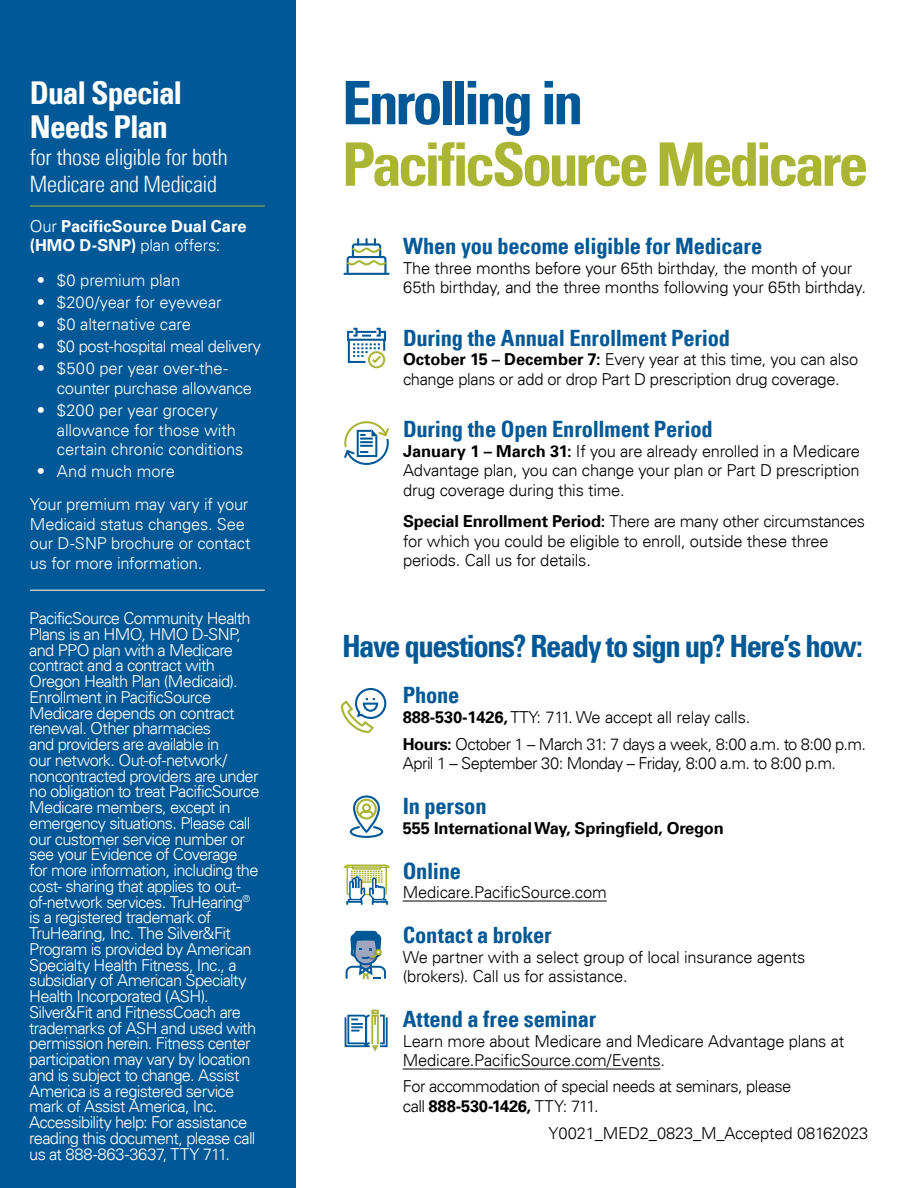
<style>
.page{position:relative;width:918px;height:1188px;background:#fff}
.page>*{position:absolute;margin:0;border:0;box-sizing:border-box;transform-origin:0 0}
.t1{font:700 condensed 60px "Univers LT";letter-spacing:-.06em;color:#a9b533}
.t2{font:700 condensed 60px "Univers LT";letter-spacing:-.065em;color:#005996}
.t3{font:700 condensed 31.5px/34.5px "Univers LT";letter-spacing:-.035em;color:#fff}
.t4{font:700 condensed 30.75px "Univers LT";letter-spacing:-.05em;color:#005996}
.t5{font:700 condensed 22.5px "Univers LT";letter-spacing:-.01em;color:#005996}
.t6{font:300 condensed 22.5px/27px "Univers LT";letter-spacing:-.015em;color:#fff}
.t7{font:300 16.5px/15.8px "Univers LT";letter-spacing:-.04em;color:#fff}
.t8{font:300 16.5px/19.5px "Univers LT";letter-spacing:-.015em;color:#000}
.t9{font:300 16.5px/19.5px "Univers LT";letter-spacing:-.005em;color:#fff}
.t10{font:300 16.5px/19.5px "Univers LT";letter-spacing:-.01em;color:#fff}
.t11{font:300 16.5px "Univers LT";letter-spacing:-.035em;color:#000}
.t12{font:700 16.5px/19.5px "Univers LT";color:#fff}
.t13{font:300 16.5px/19.5px "Univers LT";letter-spacing:-.02em;color:#fff}
.t14{font:700 16.5px "Univers LT";letter-spacing:-.01em;color:#000}
.t15{font:300 16.5px/33px "Univers LT";letter-spacing:-.015em;color:#fff}
.s1{font-weight:300}
.s2{font-weight:700}
</style>
<div class="page">
<div style="left:0;top:0;width:295px;height:1188px;background:#005996"></div>
<hr style="left:403px;top:901px;width:204px;height:1px;background:#000">
<hr style="left:403px;top:1069px;width:258px;height:1px;background:#000">
<hr style="left:30px;top:206px;width:235px;height:1px;background:#a9b533">
<svg style="left:343px;top:238px;width:47px;height:37px"></svg>
<svg style="left:347px;top:327px;width:39px;height:42px"></svg>
<svg style="left:344px;top:421px;width:45px;height:44px"></svg>
<hr style="left:30px;top:590px;width:235px;height:1px;background:#d1d3d4">
<svg style="left:346px;top:931px;width:40px;height:48px"></svg>
<svg style="left:349px;top:795px;width:35px;height:43px"></svg>
<svg style="left:341px;top:688px;width:46px;height:45px"></svg>
<svg style="left:343px;top:864px;width:47px;height:41px"></svg>
<svg style="left:344px;top:1009px;width:44px;height:43px"></svg>
<h2 class="t3" style="left:30px;top:75px;width:154px">Dual Special<br>Needs Plan</h2>
<h3 class="t6" style="left:30px;top:144px;width:199px">for those eligible for both<br>Medicare and Medicaid</h3>
<p class="t12" style="left:30px;top:216px;width:218px"><span class="s1">Our</span> PacificSource Dual Care (HMO D-SNP) <span class="s1">plan offers:</span></p>
<p class="t9" style="left:37px;top:270px;width:145px">• $0 premium plan</p>
<p class="t9" style="left:37px;top:292px;width:187px">• $200/year for eyewear</p>
<p class="t9" style="left:37px;top:314px;width:156px">• $0 alternative care</p>
<p class="t7" style="left:37px;top:338px;width:226px">• $0 post-hospital meal delivery</p>
<p class="t13" style="left:57px;top:359px;width:197px;text-indent:-20px">• $500 per year over-the&shy;counter purchase allowance</p>
<p class="t9" style="left:57px;top:401px;width:188px;text-indent:-20px">• $200 per year grocery allowance for those with certain chronic conditions</p>
<p class="t15" style="left:30px;top:455px;width:220px;text-indent:7px">• And much more<br>Your premium may vary if your</p>
<p class="t10" style="left:30px;top:514px;width:222px">Medicaid status changes. See our D-SNP brochure or contact us for more information.</p>
<p class="t7" style="left:29px;top:610px;width:232px">PacificSource Community Health<br>Plans is an HMO, HMO D-SNP, and PPO plan with a Medicare contract and a contract with<br>Oregon Health Plan (Medicaid).<br>Enrollment in PacificSource<br>Medicare depends on contract renewal. Other pharmacies<br>and providers are available in<br>our network. Out-of-network/ noncontracted providers are under no obligation to treat PacificSource<br>Medicare members, except in emergency situations. Please call our customer service number or see your Evidence of Coverage for more information, including the cost- sharing that applies to out&shy;of-network services. TruHearing<sup>® </sup>is a registered trademark of<br>TruHearing, Inc. The Silver&amp;Fit<br>Program is provided by American<br>Specialty Health Fitness, Inc., a subsidiary of American Specialty<br>Health Incorporated (ASH).<br>Silver&amp;Fit and FitnessCoach are trademarks of ASH and used with permission herein. Fitness center participation may vary by location and is subject to change. Assist<br>America is a registered service mark of Assist America, Inc.<br>Accessibility help: For assistance reading this document, please call us at 888-863-3637, TTY 711.</p>
<h1 class="t2" style="left:342px;top:66px;width:243px">Enrolling in</h1>
<h1 class="t1" style="left:342px;top:128px;width:528px">PacificSource Medicare</h1>
<h3 class="t5" style="left:403px;top:233px;width:361px">When you become eligible for Medicare</h3>
<p class="t8" style="left:403px;top:258px;width:465px">The three months before your 65th birthday, the month of your<br>65th birthday, and the three months following your 65th birthday.</p>
<h3 class="t5" style="left:403px;top:324px;width:329px">During the Annual Enrollment Period</h3>
<p class="t8" style="left:403px;top:350px;width:457px"><span class="s2">October 15 – December 7:</span> Every year at this time, you can also change plans or add or drop Part D prescription drug coverage.</p>
<h3 class="t5" style="left:403px;top:416px;width:311px">During the Open Enrollment Period</h3>
<p class="t8" style="left:403px;top:441px;width:458px;text-align:justify"><span class="s2">January 1 – March 31:</span> If you are already enrolled in a Medicare Advantage plan, you can change your plan or Part D prescription drug coverage during this time.</p>
<p class="t8" style="left:403px;top:512px;width:464px"><span class="s2">Special Enrollment Period:</span> There are many other circumstances for which you could be eligible to enroll, outside these three periods. Call us for details.</p>
<h3 class="t4" style="left:342px;top:627px;width:523px">Have questions? Ready to sign up? Here’s how:</h3>
<h3 class="t5" style="left:403px;top:681px;width:58px">Phone</h3>
<p class="t8" style="left:403px;top:703px;width:465px;line-height:27px"><span class="s2">888-530-1426,</span> TTY: 711. We accept all relay calls.<br><span class="s2">Hours:</span> October 1 – March 31: 7 days a week, 8:00 a.m. to 8:00 p.m.</p>
<p class="t11" style="left:403px;top:753px;width:435px">April 1 – September 30: Monday – Friday, 8:00 a.m. to 8:00 p.m.</p>
<h3 class="t5" style="left:403px;top:792px;width:85px">In person</h3>
<p class="t14" style="left:403px;top:818px;width:323px">555 International Way, Springfield, Oregon</p>
<h3 class="t5" style="left:403px;top:857px;width:60px">Online</h3>
<p class="t8" style="left:403px;top:882px;width:206px">Medicare.PacificSource.com</p>
<h3 class="t5" style="left:403px;top:921px;width:150px">Contact a broker</h3>
<p class="t8" style="left:403px;top:947px;width:404px">We partner with a select group of local insurance agents (brokers). Call us for assistance.</p>
<h3 class="t5" style="left:403px;top:1005px;width:195px">Attend a free seminar</h3>
<p class="t8" style="left:403px;top:1031px;width:443px">Learn more about Medicare and Medicare Advantage plans at<br>Medicare.PacificSource.com/Events.</p>
<p class="t8" style="left:403px;top:1077px;width:390px">For accommodation of special needs at seminars, please call <span class="s2">888-530-1426,</span> TTY: 711.</p>
<p class="t8" style="left:548px;top:1124px;width:322px">Y0021_MED2_0823_M_Accepted 08162023</p>
</div>
